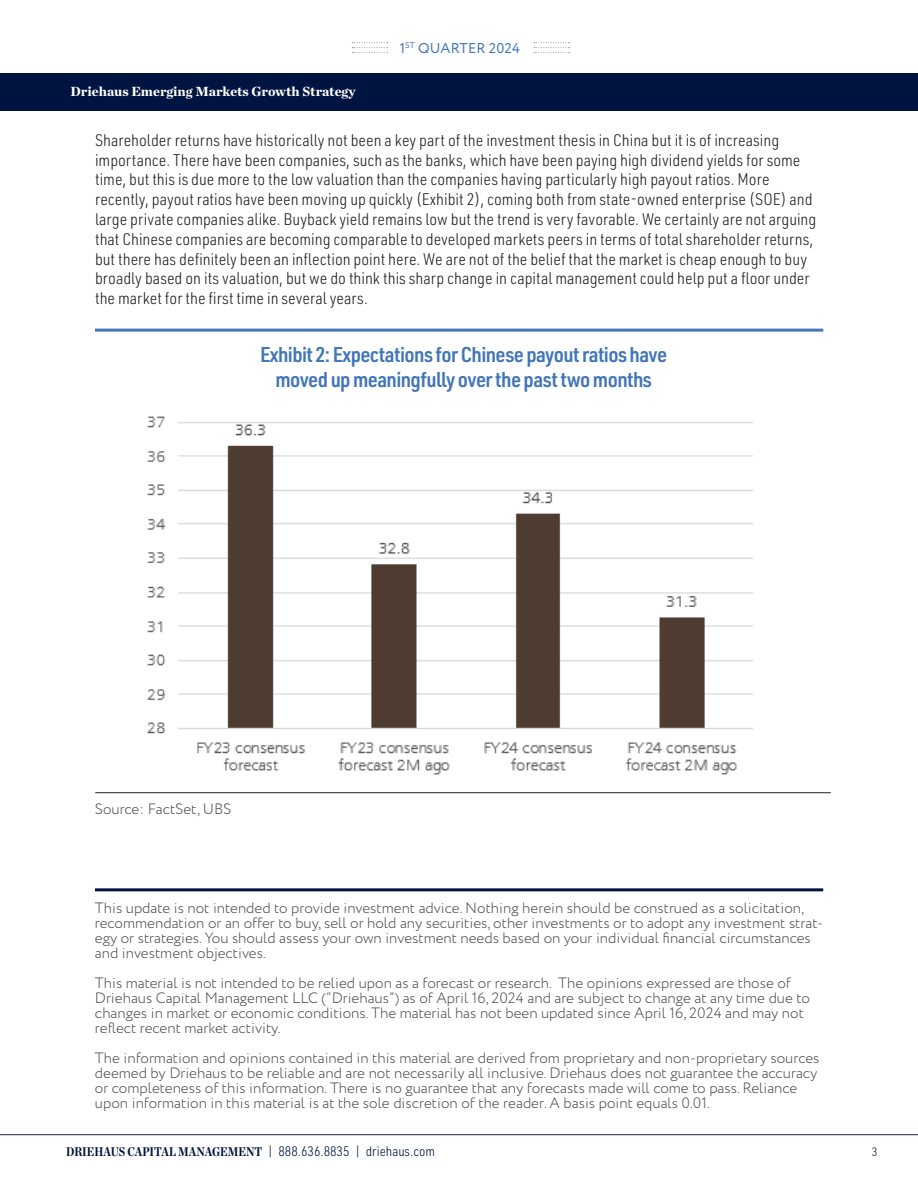
<style>
.page{position:relative;width:918px;height:1188px;background:#fff}
.page>*{position:absolute;margin:0;border:0;box-sizing:border-box;transform-origin:0 0}
.t1{font:600 21px/25.2px "URWDIN Semi Cond";letter-spacing:-.03em;color:#4176b9;text-align:center}
.t2{font:300 16.5px/19.8px "URWDIN Semi Cond";color:#231f20}
.t3{font:300 15px/15px "Circe";color:#4b4c4d}
.t4{font:14.25px "Circe";letter-spacing:.01em;color:#4176b9}
.t5{font:300 13.5px "URWDIN Semi Cond";color:#001340}
.t6{font:900 13.5px "Chronicle Deck";color:#fff}
.t7{font:300 12px "URWDIN Semi Cond";color:#231f20}
.s1{font-family:"Chronicle Deck Cond";font-weight:700;font-size:12.75px}
</style>
<div class="page">
<hr style="left:0;top:1134px;width:918px;height:1px;background:#1f2043">
<svg style="left:352px;top:42px;width:36px;height:11px"></svg>
<svg style="left:534px;top:42px;width:36px;height:11px"></svg>
<div style="left:0;top:73px;width:918px;height:38px;background:#001441"></div>
<hr style="left:95px;top:329px;width:728px;height:3px;background:#4176b9">
<img style="left:132px;top:416px;width:654px;height:378px">
<hr style="left:95px;top:888px;width:728px;height:3px;background:#001441">
<hr style="left:95px;top:792px;width:736px;height:1px;background:#231f20">
<p class="t4" style="left:400px;top:39px;width:122px">1<sup>ST</sup> QUARTER 2024</p>
<p class="t6" style="left:71px;top:80px;width:287px">Driehaus Emerging Markets Growth Strategy</p>
<p class="t2" style="left:95px;top:129px;width:723px">Shareholder returns have historically not been a key part of the investment thesis in China but it is of increasing importance. There have been companies, such as the banks, which have been paying high dividend yields for some time, but this is due more to the low valuation than the companies having particularly high payout ratios. More recently, payout ratios have been moving up quickly (Exhibit 2), coming both from state-owned enterprise (SOE) and large private companies alike. Buyback yield remains low but the trend is very favorable. We certainly are not arguing that Chinese companies are becoming comparable to developed markets peers in terms of total shareholder returns, but there has definitely been an inflection point here. We are not of the belief that the market is cheap enough to buy broadly based on its valuation, but we do think this sharp change in capital management could help put a floor under the market for the first time in several years.</p>
<p class="t1" style="left:260px;top:341px;width:409px">Exhibit 2: Expectations for Chinese payout ratios have moved up meaningfully over the past two months</p>
<p class="t3" style="left:95px;top:802px;width:138px">Source: FactSet, UBS</p>
<p class="t3" style="left:95px;top:901px;width:730px">This update is not intended to provide investment advice. Nothing herein should be construed as a solicitation, recommendation or an offer to buy, sell or hold any securities, other investments or to adopt any investment strat&shy;egy or strategies. You should assess your own investment needs based on your individual financial circumstances and investment objectives.</p>
<p class="t3" style="left:95px;top:976px;width:717px">This material is not intended to be relied upon as a forecast or research. The opinions expressed are those of Driehaus Capital Management LLC (“Driehaus”) as of April 16, 2024 and are subject to change at any time due to changes in market or economic conditions. The material has not been updated since April 16, 2024 and may not reflect recent market activity.</p>
<p class="t3" style="left:95px;top:1051px;width:726px">The information and opinions contained in this material are derived from proprietary and non-proprietary sources deemed by Driehaus to be reliable and are not necessarily all inclusive. Driehaus does not guarantee the accuracy or completeness of this information. There is no guarantee that any forecasts made will come to pass. Reliance upon information in this material is at the sole discretion of the reader. A basis point equals 0.01.</p>
<p class="t5" style="left:66px;top:1142px;width:371px"><span class="s1">DRIEHAUS CAPITAL MANAGEMENT</span> | 888.636.8835 | driehaus.com</p>
<p class="t7" style="left:872px;top:1144px;width:7px">3</p>
</div>
